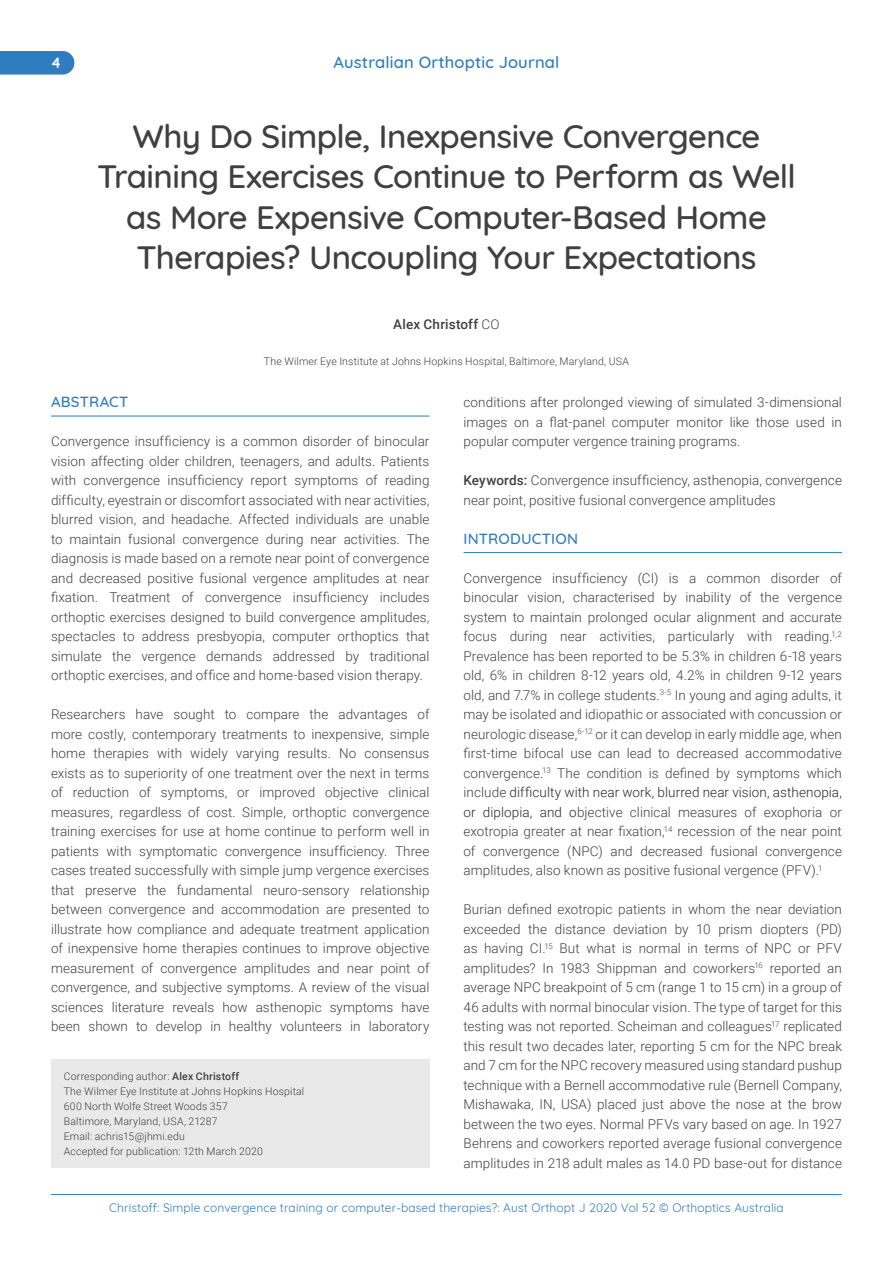
<style>
.page{position:relative;width:893px;height:1263px;background:#fff}
.page>*{position:absolute;margin:0;border:0;box-sizing:border-box;transform-origin:0 0}
.Article_heading_blac{font:500 33px/40.5px "Quicksand";letter-spacing:-.015em;color:#404041;text-align:center}
.t1{font:500 16.5px "Quicksand";letter-spacing:.01em;color:#2e7dc1}
.Subheading_1{font:500 15px "Quicksand";letter-spacing:.015em;color:#2e7dc1}
.t2{font:700 15px "Quicksand";color:#fff}
.Body{font:300 13.5px/19.5px "Roboto";letter-spacing:.005em;color:#404041;text-align:justify}
.Body___bold_before_c{font:300 13.5px/19.5px "Roboto";letter-spacing:.005em;color:#404041}
.Authors{font:500 13.5px "Roboto";letter-spacing:.01em;color:#404041}
.Page_footer{font:12px "Quicksand";letter-spacing:.01em;color:#2e7dc1}
.Body-2{font:300 10.5px "Roboto";letter-spacing:.015em;color:#404041}
.Author_institutions{font:300 10.5px "Roboto";letter-spacing:.015em;color:#404041}
.s1{font-weight:300}
.s2{font-weight:500}
.s3{color:#292929}
</style>
<div class="page">
<svg style="left:0;top:51px;width:74px;height:24px;background:#3883c4"></svg>
<hr style="left:51px;top:1194px;width:791px;height:1px;background:#2e7dc1">
<hr style="left:51px;top:416px;width:378px;height:1px;background:#2e7dc1">
<hr style="left:463px;top:552px;width:379px;height:1px;background:#2e7dc1">
<div style="left:51px;top:1059px;width:378px;height:108px;background:#e9e9ea"></div>
<p class="t2" style="left:51px;top:50px;width:12px">4</p>
<p class="t1" style="left:334px;top:48px;width:227px">Australian Orthoptic Journal</p>
<p class="Article_heading_blac" style="left:97px;top:113px;width:700px">Why Do Simple, Inexpensive Convergence Training Exercises Continue to Perform as Well as More Expensive Computer-Based Home Therapies? Uncoupling Your Expectations</p>
<p class="Authors" style="left:393px;top:315px;width:108px">Alex Christoff <span class="s1">CO</span></p>
<p class="Author_institutions" style="left:264px;top:354px;width:367px">The Wilmer Eye Institute at Johns Hopkins Hospital, Baltimore, Maryland, USA</p>
<p class="Subheading_1" style="left:51px;top:390px;width:79px">ABSTRACT</p>
<p class="Body" style="left:51px;top:431px;width:380px">Convergence insufficiency is a common disorder of binocular vision affecting older children, teenagers, and adults. Patients with convergence insufficiency report symptoms of reading difficulty, eyestrain or discomfort associated with near activities, blurred vision, and headache. Affected individuals are unable to maintain fusional convergence during near activities. The diagnosis is made based on a remote near point of convergence and decreased positive fusional vergence amplitudes at near fixation. Treatment of convergence insufficiency includes orthoptic exercises designed to build convergence amplitudes, spectacles to address presbyopia, computer orthoptics that simulate the vergence demands addressed by traditional orthoptic exercises, and office and home-based vision therapy.</p>
<p class="Body" style="left:51px;top:704px;width:380px">Researchers have sought to compare the advantages of more costly, contemporary treatments to inexpensive, simple home therapies with widely varying results. No consensus exists as to superiority of one treatment over the next in terms of reduction of symptoms, or improved objective clinical measures, regardless of cost. Simple, orthoptic convergence training exercises for use at home continue to perform well in patients with symptomatic convergence insufficiency. Three cases treated successfully with simple jump vergence exercises that preserve the fundamental neuro-sensory relationship between convergence and accommodation are presented to illustrate how compliance and adequate treatment application of inexpensive home therapies continues to improve objective measurement of convergence amplitudes and near point of convergence, and subjective symptoms. A review of the visual sciences literature reveals how asthenopic symptoms have been shown to develop in healthy volunteers in laboratory</p>
<p class="Body-2" style="left:64px;top:1068px;width:177px">Corresponding author: <span class="s2">Alex Christoff</span></p>
<p class="Body-2" style="left:64px;top:1083px;width:242px">The Wilmer Eye Institute at Johns Hopkins Hospital</p>
<p class="Body-2" style="left:64px;top:1098px;width:166px">600 North Wolfe Street Woods 357</p>
<p class="Body-2" style="left:64px;top:1113px;width:155px">Baltimore, Maryland, USA, 21287</p>
<p class="Body-2" style="left:64px;top:1128px;width:123px">Email: achris15@jhmi.edu</p>
<p class="Body-2" style="left:64px;top:1143px;width:201px">Accepted for publication: 12th March 2020</p>
<p class="Body" style="left:463px;top:392px;width:380px">conditions after prolonged viewing of simulated 3-dimensional images on a flat-panel computer monitor like those used in popular computer vergence training programs.</p>
<p class="Body___bold_before_c" style="left:463px;top:470px;width:380px"><span class="s2">Keywords:</span> Convergence insufficiency, asthenopia, convergence near point, positive fusional convergence amplitudes</p>
<p class="Subheading_1" style="left:463px;top:526px;width:116px">INTRODUCTION</p>
<p class="Body" style="left:463px;top:568px;width:380px">Convergence insufficiency (CI) is a common disorder of binocular vision, characterised by inability of the vergence system to maintain prolonged ocular alignment and accurate focus during near activities, particularly with reading.<sup>1,2<br></sup>Prevalence has been reported to be 5.3% in children 6-18 years old, 6% in children 8-12 years old, 4.2% in children 9-12 years old, and 7.7% in college students.<sup>3-5</sup> In young and aging adults, it may be isolated and idiopathic or associated with concussion or neurologic disease,<sup>6-12</sup> or it can develop in early middle age, when first-time bifocal use can lead to decreased accommodative convergence.<sup>13</sup> The condition is defined by symptoms which include <span class="s3">difficulty with near work, blurred near vision, asthenopia, or diplopia, and o</span>bjective clinical measures of exophoria or exotropia greater at near fixation,<sup>14</sup> recession of the near point of convergence (NPC) and decreased fusional convergence amplitudes, also known as positive fusional vergence (PFV).<sup>1</sup></p>
<p class="Body" style="left:463px;top:899px;width:380px">Burian defined exotropic patients in whom the near deviation exceeded the distance deviation by 10 prism diopters (PD) as having CI.<sup>15</sup> But what is normal in terms of NPC or PFV amplitudes? In 1983 Shippman and coworkers<sup>16</sup> reported an average NPC breakpoint of 5 cm (range 1 to 15 cm) in a group of 46 adults with normal binocular vision. The type of target for this testing was not reported. Scheiman and colleagues<sup>17</sup> replicated this result two decades later, reporting 5 cm for the NPC break and 7 cm for the NPC recovery measured using standard pushup technique with a Bernell accommodative rule (Bernell Company, Mishawaka, IN, USA) placed just above the nose at the brow between the two eyes. Normal PFVs vary based on age. In 1927<br>Behrens and coworkers reported average fusional convergence amplitudes in 218 adult males as 14.0 PD base-out for distance</p>
<p class="Page_footer" style="left:109px;top:1198px;width:676px">Christoff: Simple convergence training or computer-based therapies?: Aust Orthopt J 2020 Vol 52 © Orthoptics Australia</p>
</div>
